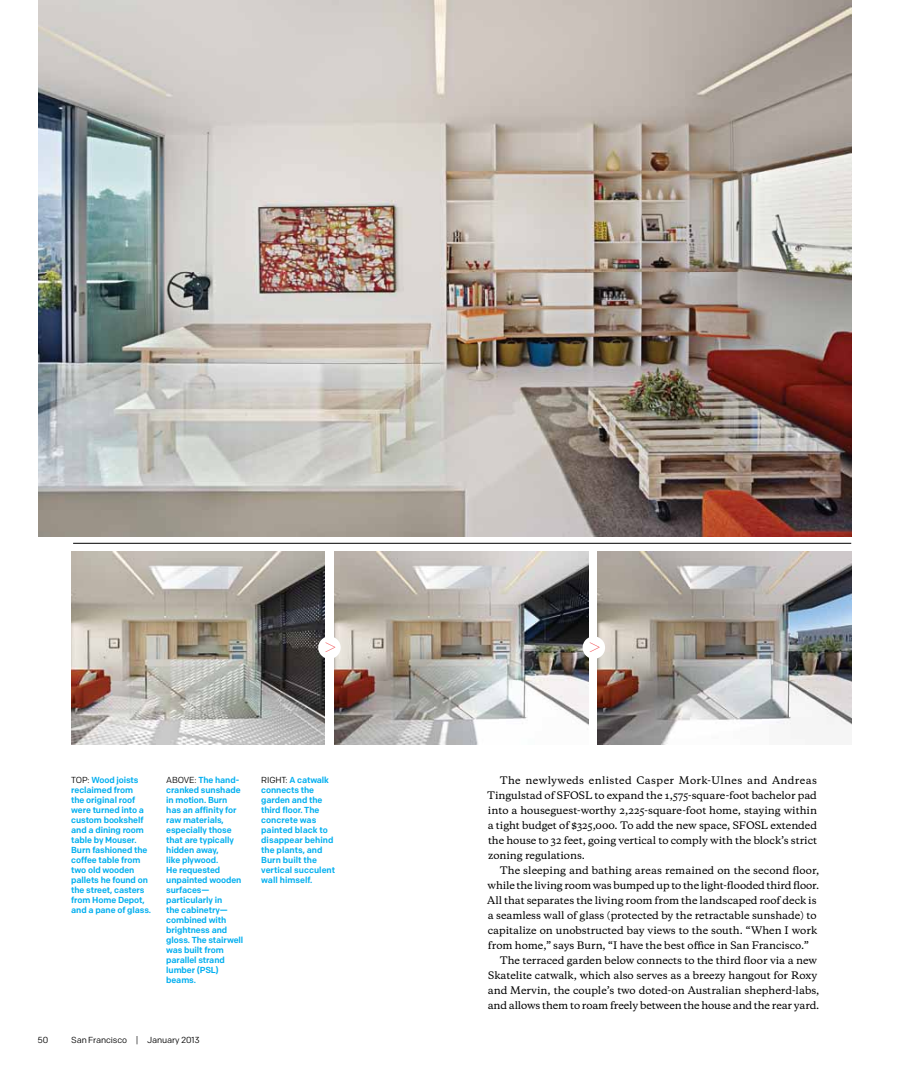
<style>
.page{position:relative;width:900px;height:1080px;background:#fff}
.page>*{position:absolute;margin:0;border:0;box-sizing:border-box;transform-origin:0 0}
.t1{font:100 18.75px "Glypha LT Std";color:#ed1d24}
.t2{font:500 9.75px/15px "Galaxie Copernicus";letter-spacing:-.005em;color:#000}
.t3{font:500 8.75px/10px "Colfax";letter-spacing:-.01em;color:#00aeef}
.t4{font:8.75px "Colfax";letter-spacing:-.01em;color:#000}
.s1{font-weight:400;color:#000}
</style>
<div class="page">
<img style="left:38px;top:0;width:813px;height:536px">
<img style="left:71px;top:551px;width:254px;height:193px">
<img style="left:334px;top:551px;width:254px;height:193px">
<img style="left:598px;top:551px;width:253px;height:193px">
<hr style="left:73px;top:543px;width:778px;height:1px;background:#000">
<div style="left:318px;top:636px;width:23px;height:23px;background:#fff;border-radius:50%"></div>
<div style="left:583px;top:636px;width:22px;height:23px;background:#fff;border-radius:50%"></div>
<h1 class="t1" style="left:325px;top:634px;width:13px">&gt;</h1>
<h1 class="t1" style="left:589px;top:634px;width:13px">&gt;</h1>
<p class="t3" style="left:71px;top:775px;width:81px"><span class="s1">Top:</span> Wood joists reclaimed from<br>the original roof were turned into a custom bookshelf and a dining room table by Mouser.<br>Burn fashioned the coffee table from two old wooden pallets he found on the street, casters from Home Depot, and a pane of glass.</p>
<p class="t3" style="left:166px;top:775px;width:79px"><span class="s1">above:</span> The hand&shy;cranked sunshade in motion. Burn has an affinity for raw materials, especially those that are typically hidden away,<br>like plywood.<br>He requested unpainted wooden surfaces— particularly in<br>the cabinetry— combined with brightness and gloss. The stairwell was built from parallel strand lumber (PSL) beams.</p>
<p class="t3" style="left:261px;top:775px;width:75px"><span class="s1">right:</span> A catwalk connects the garden and the third floor. The concrete was painted black to disappear behind the plants, and<br>Burn built the vertical succulent wall himself.</p>
<p class="t2" style="left:487px;top:773px;width:331px;text-align:justify;text-indent:12px">The newlyweds enlisted Casper Mork-Ulnes and Andreas Tingulstad of SFOSL to expand the 1,575-square-foot bachelor pad into a houseguest-worthy 2,225-square-foot home, staying within a tight budget of $325,000. To add the new space, SFOS L extended the house to 32 feet, going vertical to comply with the block’s strict zoning regulations.</p>
<p class="t2" style="left:487px;top:863px;width:334px;text-indent:12px">The sleeping and bathing areas remained on the second floor, while the living room was bumped up to the light-flooded third floor.<br>All that separates the living room from the landscaped roof deck is a seamless wall of glass (protected by the retractable sunshade) to capitalize on unobstructed bay views to the south. “When I work from home,” says Burn, “I have the best office in San Francisco.”</p>
<p class="t2" style="left:488px;top:953px;width:333px;text-indent:12px">The terraced garden below connects to the third floor via a new Skatelite catwalk, which also serves as a breezy hangout for Roxy and Mervin, the couple’s two doted-on Australian shepherd-labs, and allows them to roam freely between the house and the rear yard.</p>
<p class="t4" style="left:38px;top:1034px;width:12px">50</p>
<p class="t4" style="left:71px;top:1034px;width:130px">San Francisco | January 2013</p>
</div>
